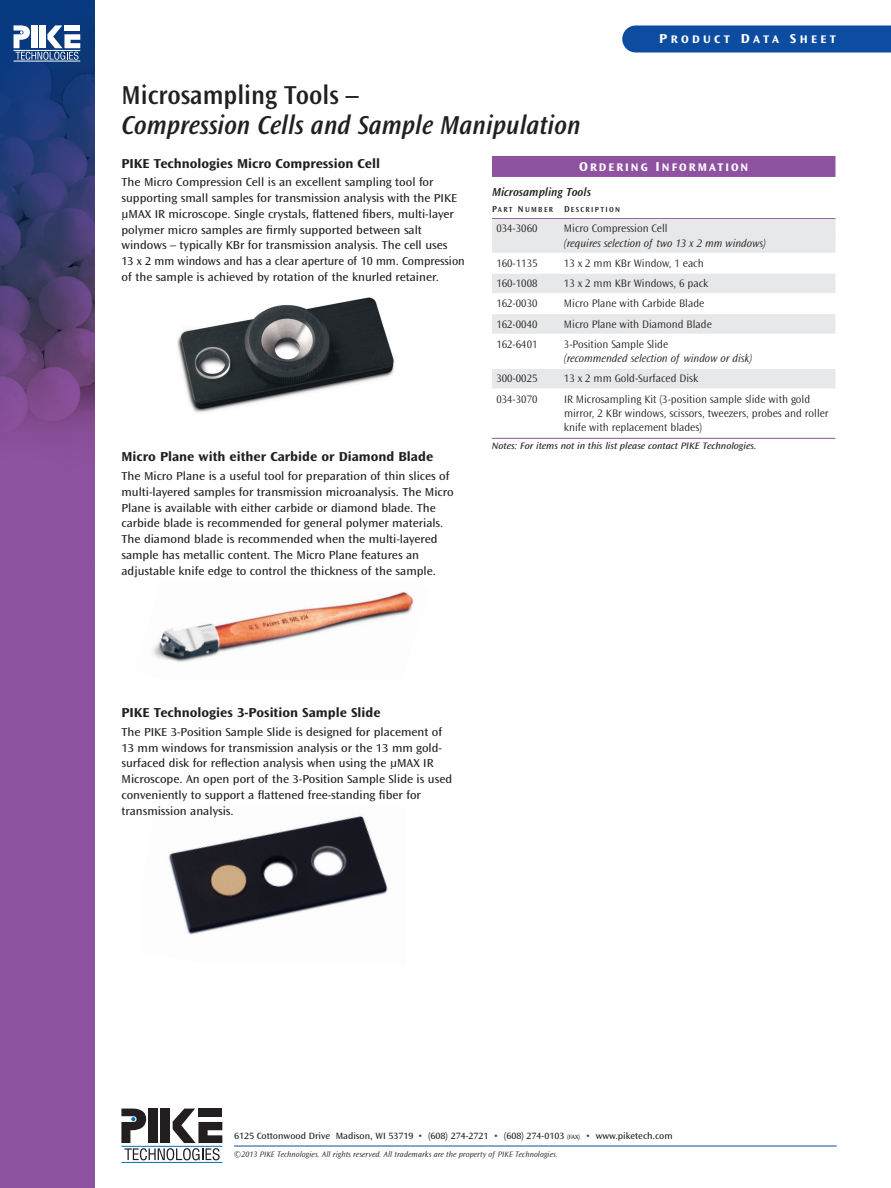
<style>
.page{position:relative;width:891px;height:1188px;background:#fff}
.page>*{position:absolute;margin:0;border:0;box-sizing:border-box;transform-origin:0 0}
.t1{font:27px "Ocean Sans MM It 512 wt 475 wd";color:#231f20;scale:.95 1}
.t2{font:27px "Ocean Sans MM 512 wt 475 wd";color:#231f20;scale:.95 1}
.t3{font:13.5px "Ocean Sans MM 648 wt 572 wd";color:#231f20}
.t4{font:12px/15.8px "Ocean Sans MM 403 wt 572 wd";color:#231f20}
.t5{font:12px "Ocean Sans MM It 512 wt 475 wd";color:#231f20}
.t6{font:11.55px "Ocean Sans MM 648 wt 572 wd";letter-spacing:.175em;color:#fff}
.t7{font:11.55px "Ocean Sans MM 648 wt 572 wd";letter-spacing:.295em;color:#fff}
.t8{font:11.25px/14.2px "Ocean Sans MM 310 wt 475 wd";color:#231f20}
.t9{font:11.25px "Ocean Sans MM It 310 wt 475 wd";color:#231f20}
.t10{font:9.75px "Ocean Sans MM It 403 wt 572 wd";color:#231f20}
.t11{font:9.45px "Ocean Sans MM 403 wt 572 wd";color:#231f20}
.t12{font:8.25px "Ocean Sans MM It 310 wt 475 wd";letter-spacing:.01em;color:#231f20}
.t13{font:7.65px "Ocean Sans MM 512 wt 475 wd";letter-spacing:.175em;color:#231f20}
.s1{font-size:13.5px}
.s2{font-size:9px}
.s3{color:#0d4da1}
.s4{font-size:6.3px}
</style>
<div class="page">
<img style="left:0;top:0;width:94px;height:1188px">
<div style="left:622px;top:26px;width:269px;height:26px;background:#0d4da1"></div>
<hr style="left:14px;top:61px;width:66px;height:1px;background:#fff">
<svg style="left:14px;top:25px;width:66px;height:35px"></svg>
<hr style="left:121px;top:1162px;width:101px;height:1px;background:#0072bc">
<svg style="left:121px;top:1109px;width:101px;height:51px"></svg>
<hr style="left:234px;top:1146px;width:603px;height:1px;background:#0d4da1">
<img style="left:169px;top:816px;width:219px;height:119px">
<div style="left:492px;top:156px;width:344px;height:21px;background:#8e52a1"></div>
<hr style="left:492px;top:218px;width:344px;height:1px;background:#8e52a1">
<div style="left:492px;top:219px;width:344px;height:19px;background:#e7e8e9"></div>
<div style="left:492px;top:235px;width:344px;height:18px;background:#e7e8e9"></div>
<div style="left:492px;top:274px;width:344px;height:19px;background:#e7e8e9"></div>
<div style="left:492px;top:314px;width:344px;height:20px;background:#e7e8e9"></div>
<div style="left:492px;top:369px;width:344px;height:19px;background:#e7e8e9"></div>
<hr style="left:492px;top:438px;width:344px;height:1px;background:#8e52a1">
<img style="left:177px;top:297px;width:217px;height:116px">
<img style="left:152px;top:592px;width:262px;height:70px">
<h1 class="t2" style="left:122px;top:84px;width:251px">Microsampling Tools –</h1>
<h1 class="t1" style="left:122px;top:114px;width:485px">Compression Cells and Sample Manipulation</h1>
<p class="t7" style="left:659px;top:35px;width:178px"><span class="s1">P</span>RODUCT <span class="s1">D</span>ATA <span class="s1">S</span>HEET</p>
<p class="t3" style="left:122px;top:158px;width:260px">PIKE Technologies Micro Compression Cell</p>
<p class="t4" style="left:121px;top:175px;width:345px">The Micro Compression Cell is an excellent sampling tool for supporting small samples for transmission analysis with the PIKE µMAX IR microscope. Single crystals, flattened fibers, multi-layer polymer micro samples are firmly supported between salt windows – typically KBr for transmission analysis. The cell uses<br>13 x 2 mm windows and has a clear aperture of 10 mm. Compression of the sample is achieved by rotation of the knurled retainer.</p>
<p class="t3" style="left:122px;top:451px;width:313px">Micro Plane with either Carbide or Diamond Blade</p>
<p class="t4" style="left:122px;top:469px;width:334px">The Micro Plane is a useful tool for preparation of thin slices of multi-layered samples for transmission microanalysis. The Micro Plane is available with either carbide or diamond blade. The carbide blade is recommended for general polymer materials.<br>The diamond blade is recommended when the multi-layered sample has metallic content. The Micro Plane features an adjustable knife edge to control the thickness of the sample.</p>
<p class="t6" style="left:579px;top:163px;width:171px"><span class="s1">O</span>RDERING <span class="s1">I</span>NFORMATION</p>
<p class="t5" style="left:492px;top:188px;width:100px">Microsampling Tools</p>
<p class="t13" style="left:492px;top:207px;width:130px"><span class="s2">P</span>ART <span class="s2">N</span>UMBER <span class="s2">D</span>ESCRIPTION</p>
<p class="t8" style="left:496px;top:222px;width:42px">034-3060</p>
<p class="t8" style="left:564px;top:222px;width:105px">Micro Compression Cell</p>
<p class="t9" style="left:564px;top:239px;width:203px">(requires selection of two 13 x 2 mm windows)</p>
<p class="t8" style="left:496px;top:257px;width:42px">160-1135</p>
<p class="t8" style="left:564px;top:257px;width:141px">13 x 2 mm KBr Window, 1 each</p>
<p class="t8" style="left:496px;top:277px;width:42px">160-1008</p>
<p class="t8" style="left:564px;top:277px;width:146px">13 x 2 mm KBr Windows, 6 pack</p>
<p class="t8" style="left:496px;top:297px;width:42px">162-0030</p>
<p class="t8" style="left:564px;top:297px;width:142px">Micro Plane with Carbide Blade</p>
<p class="t8" style="left:496px;top:318px;width:42px">162-0040</p>
<p class="t8" style="left:564px;top:318px;width:149px">Micro Plane with Diamond Blade</p>
<p class="t8" style="left:496px;top:338px;width:42px">162-6401</p>
<p class="t8" style="left:564px;top:338px;width:106px">3-Position Sample Slide</p>
<p class="t9" style="left:564px;top:354px;width:190px">(recommended selection of window or disk)</p>
<p class="t8" style="left:496px;top:372px;width:42px">300-0025</p>
<p class="t8" style="left:564px;top:372px;width:136px">13 x 2 mm Gold-Surfaced Disk</p>
<p class="t8" style="left:497px;top:393px;width:42px">034-3070</p>
<p class="t8" style="left:564px;top:393px;width:266px">IR Microsampling Kit (3-position sample slide with gold mirror, 2 KBr windows, scissors, tweezers, probes and roller knife with replacement blades)</p>
<p class="t10" style="left:492px;top:442px;width:266px">Notes: For items not in this list please contact PIKE Technologies.</p>
<p class="t3" style="left:122px;top:707px;width:261px">PIKE Technologies 3-Position Sample Slide</p>
<p class="t4" style="left:122px;top:725px;width:332px">The PIKE 3-Position Sample Slide is designed for placement of 13 mm windows for transmission analysis or the 13 mm gold&shy;surfaced disk for reflection analysis when using the µMAX IR Microscope. An open port of the 3-Position Sample Slide is used conveniently to support a flattened free-standing fiber for transmission analysis.</p>
<p class="t11" style="left:234px;top:1132px;width:440px">6125 Cottonwood Drive Madison, WI 53719 <span class="s3">•</span> (608) 274-2721 <span class="s3">•</span> (608) 274-0103 <span class="s4">(FAX)</span> <span class="s3">•</span> www.piketech.com</p>
<p class="t12" style="left:234px;top:1151px;width:325px">©2013 PIKE Technologies. All rights reserved. All trademarks are the property of PIKE Technologies.</p>
</div>
